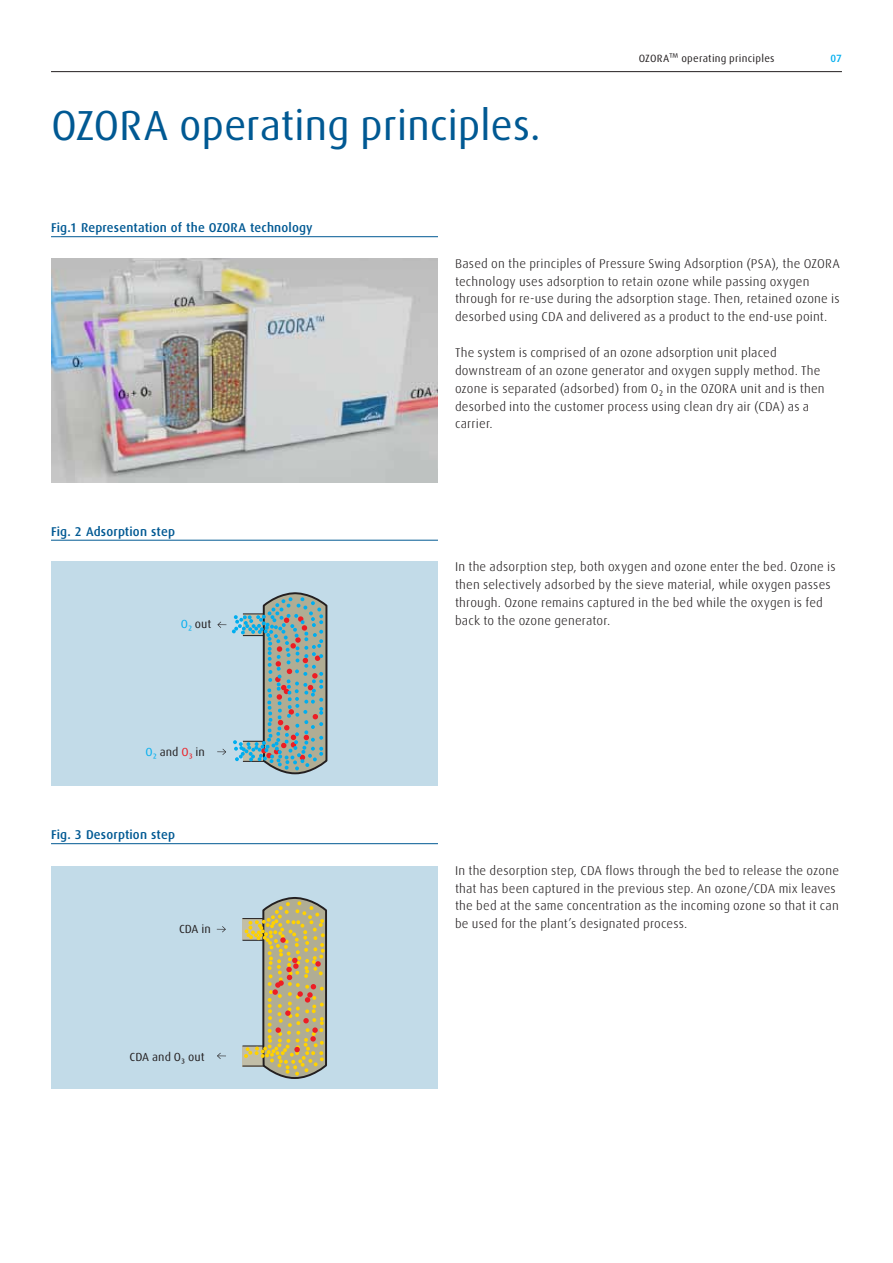
<style>
.page{position:relative;width:893px;height:1263px;background:#fff}
.page>*{position:absolute;margin:0;border:0;box-sizing:border-box;transform-origin:0 0}
.t1{font:42px "Linde Dax Global";letter-spacing:-.01em;color:#005993}
.t2{font:300 12.75px/17.9px "Linde Dax Global";letter-spacing:.015em;color:#231f20}
.t3{font:500 12.75px "Linde Dax Global";letter-spacing:.015em;color:#005993}
.t4{font:11.7px "Linde Dax Global";color:#231f20}
.t5{font:10.5px "Linde Dax Global";letter-spacing:.02em;color:#231f20}
.t6{font:500 10.5px "Linde Dax Global";color:#00aeef}
.s1{color:#00aeef}
.s2{color:#ed1d24}
</style>
<div class="page">
<hr style="left:51px;top:71px;width:791px;height:1px;background:#231f20">
<hr style="left:51px;top:540px;width:387px;height:1px;background:#005993">
<hr style="left:51px;top:236px;width:387px;height:1px;background:#005993">
<hr style="left:51px;top:843px;width:387px;height:1px;background:#005993">
<div style="left:51px;top:561px;width:387px;height:224px;background:#c2dbe8"></div>
<svg style="left:232px;top:593px;width:96px;height:182px"></svg>
<svg style="left:218px;top:622px;width:8px;height:6px"></svg>
<svg style="left:217px;top:749px;width:9px;height:6px"></svg>
<div style="left:51px;top:866px;width:387px;height:223px;background:#c2dbe8"></div>
<svg style="left:217px;top:1053px;width:9px;height:6px"></svg>
<svg style="left:217px;top:926px;width:9px;height:6px"></svg>
<svg style="left:244px;top:897px;width:83px;height:182px"></svg>
<img style="left:51px;top:258px;width:387px;height:224px">
<h1 class="t1" style="left:51px;top:101px;width:491px">OZORA operating principles.</h1>
<p class="t3" style="left:51px;top:220px;width:263px">Fig.1 Representation of the OZORA technology</p>
<p class="t5" style="left:639px;top:52px;width:137px">OZORA™ operating principles</p>
<p class="t6" style="left:830px;top:52px;width:13px">07</p>
<p class="t3" style="left:51px;top:524px;width:125px">Fig. 2 Adsorption step</p>
<p class="t4" style="left:181px;top:617px;width:32px"><span class="s1">O₂</span> out</p>
<p class="t4" style="left:146px;top:745px;width:61px"><span class="s1">O₂</span> and <span class="s2">O₃</span> in</p>
<p class="t3" style="left:51px;top:827px;width:126px">Fig. 3 Desorption step</p>
<p class="t4" style="left:179px;top:922px;width:34px">CDA in</p>
<p class="t4" style="left:130px;top:1050px;width:76px">CDA and O₃ out</p>
<p class="t2" style="left:455px;top:254px;width:386px">Based on the principles of Pressure Swing Adsorption (PSA), the OZORA technology uses adsorption to retain ozone while passing oxygen through for re-use during the adsorption stage. Then, retained ozone is desorbed using CDA and delivered as a product to the end-use point.</p>
<p class="t2" style="left:455px;top:344px;width:371px">The system is comprised of an ozone adsorption unit placed downstream of an ozone generator and oxygen supply method. The ozone is separated (adsorbed) from O₂ in the OZORA unit and is then desorbed into the customer process using clean dry air (CDA) as a carrier.</p>
<p class="t2" style="left:455px;top:558px;width:382px">In the adsorption step, both oxygen and ozone enter the bed. Ozone is then selectively adsorbed by the sieve material, while oxygen passes through. Ozone remains captured in the bed while the oxygen is fed back to the ozone generator.</p>
<p class="t2" style="left:455px;top:861px;width:386px">In the desorption step, CDA flows through the bed to release the ozone that has been captured in the previous step. An ozone/CDA mix leaves the bed at the same concentration as the incoming ozone so that it can be used for the plant’s designated process.</p>
</div>
